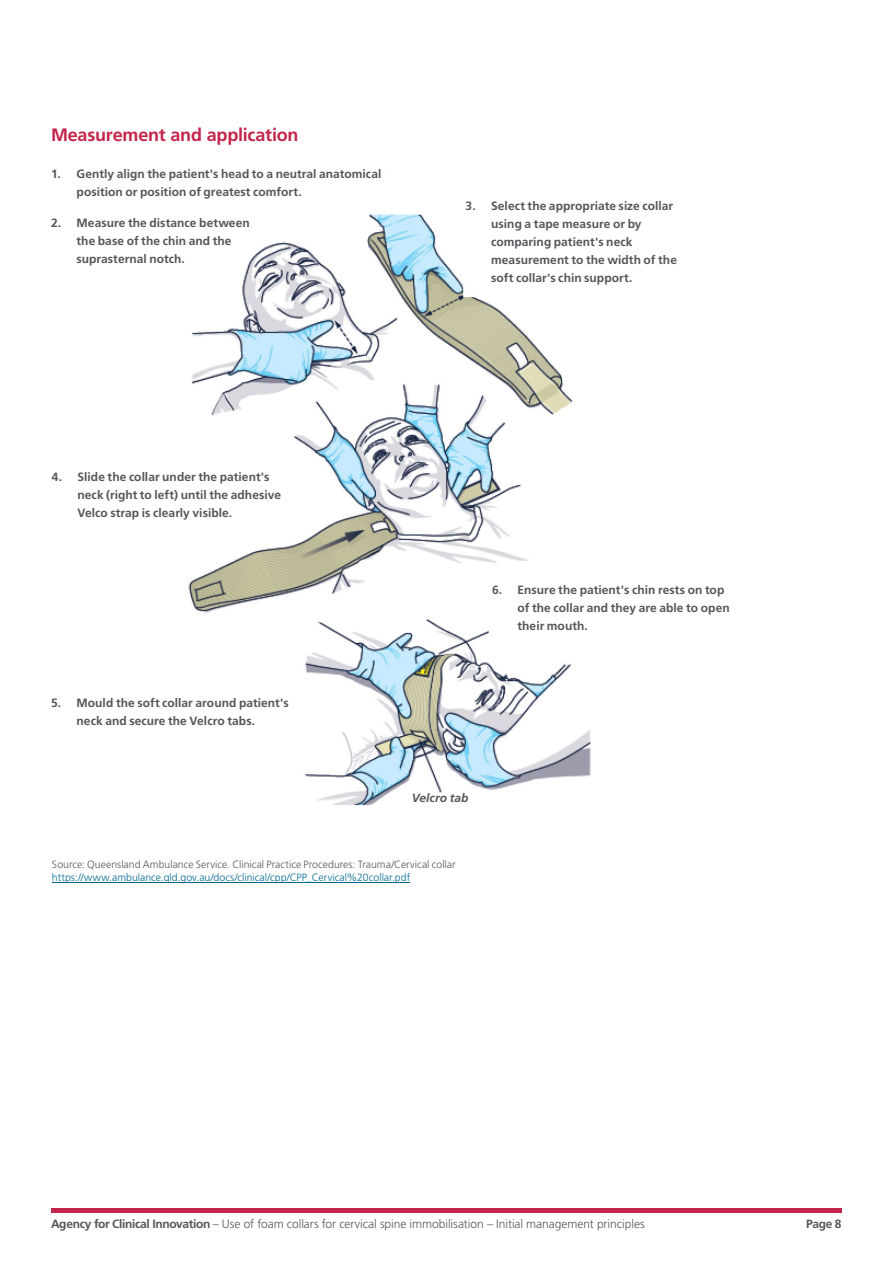
<style>
.page{position:relative;width:893px;height:1263px;background:#fff}
.page>*{position:absolute;margin:0;border:0;box-sizing:border-box;transform-origin:0 0}
._2__Subheading_Bold{font:700 18px "Frutiger LT Std";letter-spacing:-.01em;color:#c3264b}
.t1{font:700 12px/18px "Frutiger LT Std";letter-spacing:.005em;color:#53565a}
.t2{font:300 12px "Frutiger LT Std";letter-spacing:-.005em;color:#53565a}
._5__BodyCopy_9_14pt{font:italic 700 12px "Frutiger LT Std";letter-spacing:.01em;color:#53565a}
.Referencing_7_9pt{font:300 10.5px/13.5px "Frutiger LT Std";color:#53565a}
.s1{color:#006892}
.s2{font-weight:700}
</style>
<div class="page">
<hr style="left:51px;top:1209px;width:791px;height:4px;background:#c3264b">
<hr style="left:52px;top:882px;width:358px;height:1px;background:#006892">
<img style="left:188px;top:214px;width:403px;height:592px">
<svg style="left:188px;top:214px;width:206px;height:58px"></svg>
<div style="left:466px;top:201px;width:241px;height:89px;background:#fff"></div>
<div style="left:52px;top:472px;width:241px;height:59px;background:#fff"></div>
<div style="left:51px;top:698px;width:275px;height:40px;background:#fff"></div>
<svg style="left:492px;top:585px;width:99px;height:51px"></svg>
<svg style="left:412px;top:793px;width:61px;height:13px"></svg>
<h2 class="_2__Subheading_Bold" style="left:51px;top:124px;width:249px">Measurement and application</h2>
<p class="t1" style="left:77px;top:165px;width:306px;text-indent:-26px">1. Gently align the patient's head to a neutral anatomical position or position of greatest comfort.</p>
<p class="t1" style="left:77px;top:214px;width:175px;text-indent:-26px">2. Measure the distance between the base of the chin and the suprasternal notch.</p>
<p class="t1" style="left:491px;top:196px;width:187px;text-indent:-26px">3. Select the appropriate size collar using a tape measure or by comparing patient's neck measurement to the width of the soft collar's chin support.</p>
<p class="t1" style="left:78px;top:468px;width:205px;text-indent:-26px">4. Slide the collar under the patient's neck (right to left) until the adhesive<br>Velco strap is clearly visible.</p>
<p class="t1" style="left:77px;top:694px;width:214px;text-indent:-26px">5. Mould the soft collar around patient's neck and secure the Velcro tabs.</p>
<p class="t1" style="left:517px;top:581px;width:214px;text-indent:-26px">6. Ensure the patient's chin rests on top of the collar and they are able to open their mouth.</p>
<p class="_5__BodyCopy_9_14pt" style="left:412px;top:791px;width:58px">Velcro tab</p>
<p class="Referencing_7_9pt" style="left:52px;top:858px;width:405px">Source: Queensland Ambulance Service. Clinical Practice Procedures: Trauma/Cervical collar <span class="s1">https://www.ambulance.qld.gov.au/docs/clinical/cpp/CPP_Cervical%20collar.pdf</span></p>
<p class="t2" style="left:51px;top:1217px;width:595px"><span class="s2">Agency for Clinical Innovation</span> – Use of foam collars for cervical spine immobilisation – Initial management principles</p>
<p class="t1" style="left:806px;top:1215px;width:37px">Page 8</p>
</div>
